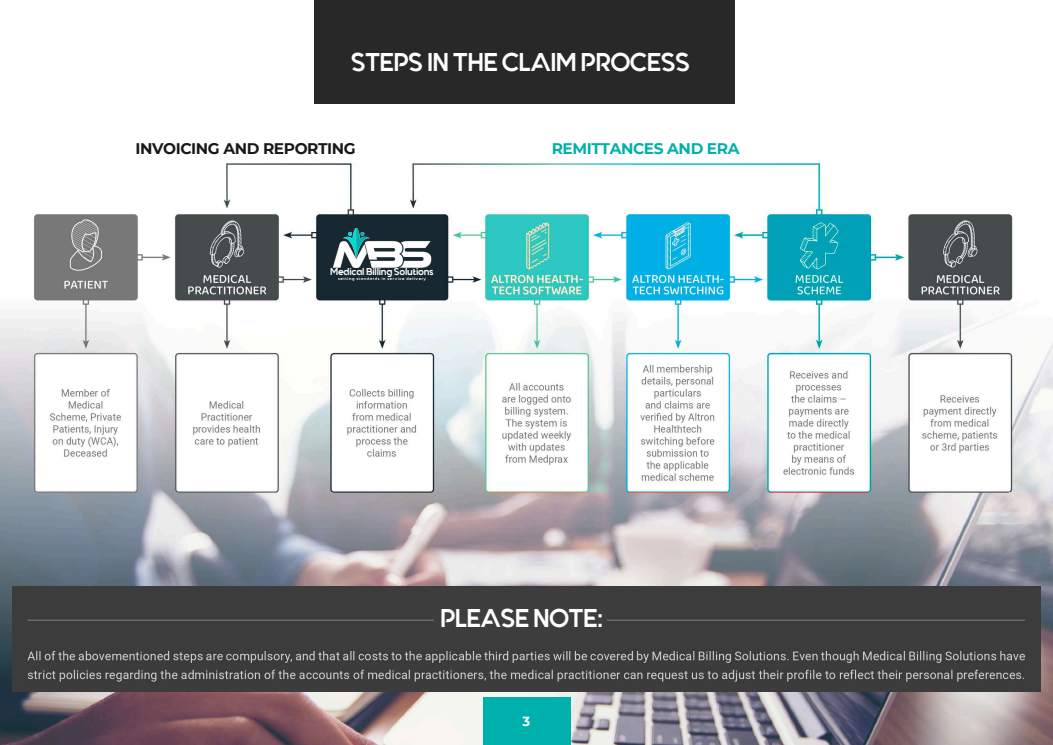
<style>
.page{position:relative;width:1053px;height:745px;background:#fff}
.page>*{position:absolute;margin:0;border:0;box-sizing:border-box;transform-origin:0 0}
.t1{font:700 25.6px "Quantify";letter-spacing:-.025em;color:#fff}
.t2{font:700 15.36px "Montserrat";letter-spacing:-.025em;color:#1a181b}
.t3{font:700 15.36px "Montserrat";letter-spacing:-.025em;color:#00b0ac}
.t4{font:700 13.2px "Montserrat";color:#fff}
.t5{font:700 9.92px "Quantify";letter-spacing:-.025em;color:#fff}
.t6{font:700 3.96px "Quantify";letter-spacing:.15em;color:#fff}
</style>
<div class="page">
<img style="left:0;top:0;width:1052px;height:744px">
<img style="left:2px;top:492px;width:1050px;height:252px">
<img style="left:13px;top:585px;width:1027px;height:105px">
<div style="left:314px;top:0;width:420px;height:104px;background:#282828"></div>
<div style="left:318px;top:216px;width:127px;height:82px;background:#172830"></div>
<img style="left:332px;top:259px;width:100px;height:9px">
<img style="left:335px;top:229px;width:97px;height:30px">
<div style="left:434px;top:587px;width:172px;height:50px;background:#3d3d3d"></div>
<div style="left:482px;top:697px;width:88px;height:47px;background:#00b0ac"></div>
<div style="left:186px;top:135px;width:523px;height:20px;background:#fff"></div>
<p class="t1" style="left:351px;top:51px;width:340px">STEPS IN THE CLAIM PROCESS</p>
<p class="t2" style="left:135px;top:139px;width:222px">INVOICING AND REPORTING</p>
<p class="t3" style="left:551px;top:139px;width:189px">REMITTANCES AND ERA</p>
<p class="t5" style="left:330px;top:268px;width:105px">Medical Billing Solutions</p>
<p class="t6" style="left:338px;top:277px;width:89px">setting standards in service delivery</p>
<p class="t1" style="left:440px;top:608px;width:165px">PLEASE NOTE:</p>
<p class="t4" style="left:522px;top:712px;width:9px">3</p>
</div>
